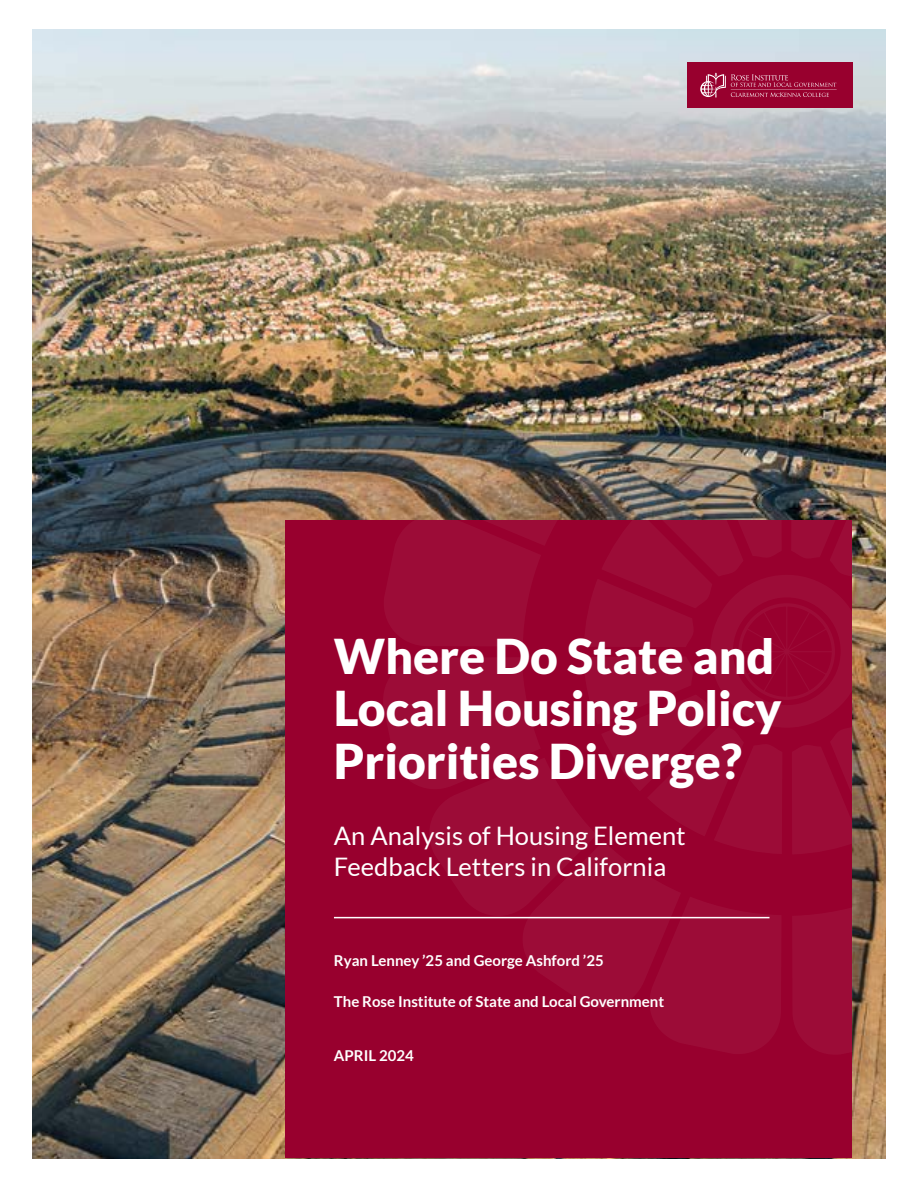
<style>
.page{position:relative;width:918px;height:1188px;background:#fff}
.page>*{position:absolute;margin:0;border:0;box-sizing:border-box;transform-origin:0 0}
.t1{font:900 48px/52.5px "Lato";color:#fff}
.t2{font:25.5px/30.6px "Lato";color:#fff}
.t3{font:700 15px "Lato";color:#fff}
</style>
<div class="page">
<img style="left:32px;top:30px;width:854px;height:1128px">
<div style="left:687px;top:62px;width:165px;height:46px;background:#98002e"></div>
<div style="left:285px;top:520px;width:567px;height:638px;background:#98002e"></div>
<svg style="left:380px;top:520px;width:472px;height:534px"></svg>
<hr style="left:334px;top:917px;width:435px;height:1px;background:#fff">
<svg style="left:700px;top:73px;width:137px;height:24px"></svg>
<h1 class="t1" style="left:334px;top:629px;width:449px">Where Do State and<br>Local Housing Policy<br>Priorities Diverge?</h1>
<h2 class="t2" style="left:334px;top:820px;width:353px">An Analysis of Housing Element<br>Feedback Letters in California</h2>
<p class="t3" style="left:334px;top:952px;width:271px">Ryan Lenney ’25 and George Ashford ’25</p>
<p class="t3" style="left:334px;top:992px;width:332px">The Rose Institute of State and Local Government</p>
<p class="t3" style="left:334px;top:1046px;width:82px">APRIL 2024</p>
</div>
